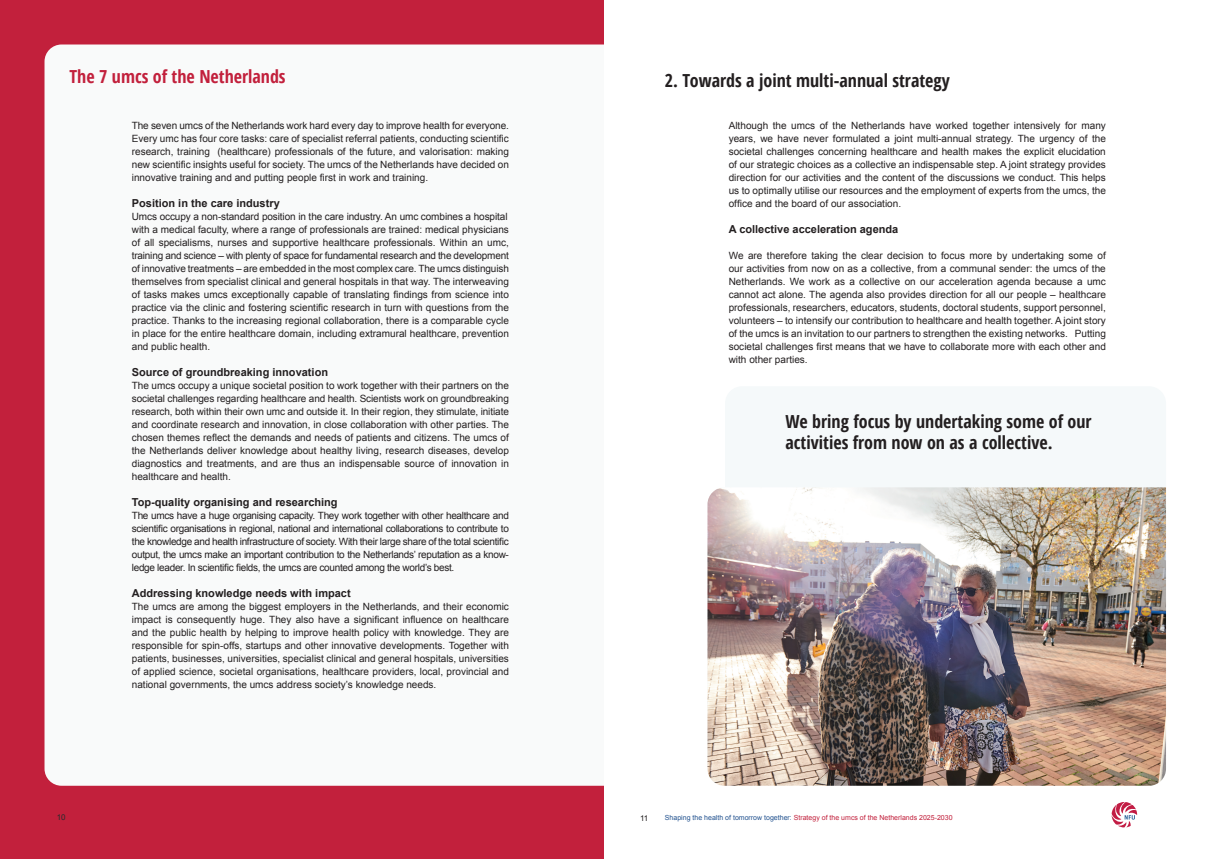
<style>
.page{position:relative;width:1208px;height:859px;background:#fff}
.page>*{position:absolute;margin:0;border:0;box-sizing:border-box;transform-origin:0 0}
.t1{font:700 condensed 18px/21.6px "Open Sans";color:#231f20}
.t2{font:700 condensed 18px "Open Sans";color:#c2203c}
.t3{font:700 11px "Arial";color:#231f20}
.t4{font:10px/13px "Arial";color:#231f20;text-align:justify}
.t5{font:8px "Arial";color:#231f20}
.t6{font:8px "Arial";color:#272c2c}
.t7{font:7px "Arial";color:#c2203c}
.s1{color:#22528f}
</style>
<div class="page">
<div style="left:0;top:0;width:604px;height:859px;background:#c2203c"></div>
<div style="left:45px;top:45px;width:559px;height:741px;background:#f9fafa"></div>
<svg style="left:1111px;top:802px;width:26px;height:25px"></svg>
<div style="left:725px;top:386px;width:441px;height:125px;background:#f5f9fa;border-radius:17px"></div>
<img style="left:707px;top:487px;width:459px;height:299px">
<h1 class="t2" style="left:70px;top:64px;width:218px">The 7 umcs of the Netherlands</h1>
<h1 class="t1" style="left:665px;top:70px;width:286px">2. Towards a joint multi-annual strategy</h1>
<p class="t4" style="left:132px;top:119px;width:379px">The seven umcs of the Netherlands work hard every day to improve health for everyone.<br>Every umc has four core tasks: care of specialist referral patients, conducting scientific research, training (healthcare) professionals of the future, and valorisation: making new scientific insights useful for society. The umcs of the Netherlands have decided on innovative training and and putting people first in work and training.</p>
<p class="t3" style="left:132px;top:196px;width:149px">Position in the care industry</p>
<p class="t4" style="left:132px;top:210px;width:379px;text-align:left">Umcs occupy a non-standard position in the care industry. An umc combines a hospital with a medical faculty, where a range of professionals are trained: medical physicians of all specialisms, nurses and supportive healthcare professionals. Within an umc, training and science – with plenty of space for fundamental research and the development of innovative treatments – are embedded in the most complex care. The umcs distinguish themselves from specialist clinical and general hospitals in that way. The interweaving of tasks makes umcs exceptionally capable of translating findings from science into practice via the clinic and fostering scientific research in turn with questions from the practice. Thanks to the increasing regional collaboration, there is a comparable cycle in place for the entire healthcare domain, including extramural healthcare, prevention and public health.</p>
<p class="t3" style="left:132px;top:365px;width:198px">Source of groundbreaking innovation</p>
<p class="t4" style="left:132px;top:379px;width:378px">The umcs occupy a unique societal position to work together with their partners on the societal challenges regarding healthcare and health. Scientists work on groundbreaking research, both within their own umc and outside it. In their region, they stimulate, initiate and coordinate research and innovation, in close collaboration with other parties. The chosen themes reflect the demands and needs of patients and citizens. The umcs of the Netherlands deliver knowledge about healthy living, research diseases, develop diagnostics and treatments, and are thus an indispensable source of innovation in healthcare and health.</p>
<p class="t3" style="left:132px;top:495px;width:207px">Top-quality organising and researching</p>
<p class="t4" style="left:132px;top:509px;width:378px">The umcs have a huge organising capacity. They work together with other healthcare and scientific organisations in regional, national and international collaborations to contribute to the knowledge and health infrastructure of society. With their large share of the total scientific output, the umcs make an important contribution to the Netherlands’ reputation as a know&shy;ledge leader. In scientific fields, the umcs are counted among the world’s best.</p>
<p class="t3" style="left:132px;top:586px;width:220px">Addressing knowledge needs with impact</p>
<p class="t4" style="left:132px;top:600px;width:379px">The umcs are among the biggest employers in the Netherlands, and their economic impact is consequently huge. They also have a significant influence on healthcare and the public health by helping to improve health policy with knowledge. They are responsible for spin-offs, startups and other innovative developments. Together with patients, businesses, universities, specialist clinical and general hospitals, universities of applied science, societal organisations, healthcare providers, local, provincial and national governments, the umcs address society’s knowledge needs.</p>
<p class="t4" style="left:729px;top:119px;width:379px">Although the umcs of the Netherlands have worked together intensively for many years, we have never formulated a joint multi-annual strategy. The urgency of the societal challenges concerning healthcare and health makes the explicit elucidation of our strategic choices as a collective an indispensable step. A joint strategy provides direction for our activities and the content of the discussions we conduct. This helps us to optimally utilise our resources and the employment of experts from the umcs, the office and the board of our association.</p>
<p class="t3" style="left:729px;top:222px;width:171px">A collective acceleration agenda</p>
<p class="t4" style="left:729px;top:249px;width:379px">We are therefore taking the clear decision to focus more by undertaking some of our activities from now on as a collective, from a communal sender: the umcs of the Netherlands. We work as a collective on our acceleration agenda because a umc cannot act alone. The agenda also provides direction for all our people – healthcare professionals, researchers, educators, students, doctoral students, support personnel, volunteers – to intensify our contribution to healthcare and health together. A joint story of the umcs is an invitation to our partners to strengthen the existing networks. Putting societal challenges first means that we have to collaborate more with each other and with other parties.</p>
<h1 class="t1" style="left:785px;top:410px;width:308px">We bring focus by undertaking some of our activities from now on as a collective.</h1>
<p class="t6" style="left:57px;top:812px;width:10px">10</p>
<p class="t5" style="left:640px;top:813px;width:10px">11</p>
<p class="t7" style="left:665px;top:813px;width:289px"><span class="s1">Shaping the health of tomorrow together:</span> Strategy of the umcs of the Netherlands 2025-2030</p>
</div>
